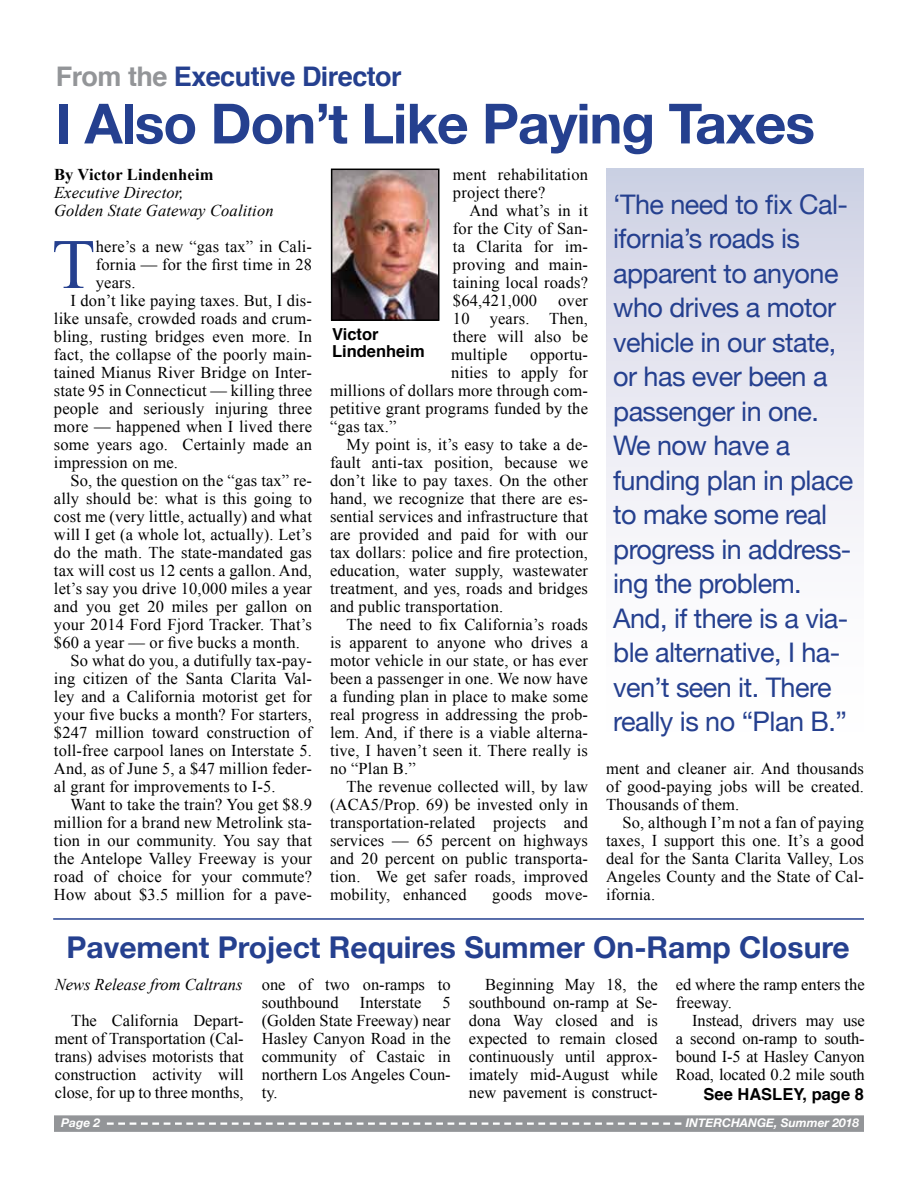
<style>
.page{position:relative;width:918px;height:1188px;background:#fff}
.page>*{position:absolute;margin:0;border:0;box-sizing:border-box;transform-origin:0 0}
.t1{font:70.8px "Times New Roman";color:#25408f}
.t2{font:700 55.5px "Helvetica Neue";letter-spacing:-.02em;color:#25408f}
.t3{font:700 30px "Helvetica Neue";color:#25408f}
.t4{font:27px/34.5px "Helvetica Neue";letter-spacing:-.02em;color:#25408f}
.t5{font:700 27px "Helvetica";letter-spacing:-.02em;color:#25408f}
.t6{font:16.5px/18px "Times New Roman";letter-spacing:.01em;color:#000;text-align:justify}
.t7{font:italic 16.5px/18px "Times New Roman";letter-spacing:.01em;color:#000}
.t8{font:700 16.5px/17.2px "Helvetica";color:#000}
.t9{font:700 16.5px "Times New Roman";letter-spacing:.01em;color:#000}
.t10{font:italic 700 12px "Helvetica Neue";color:#fff}
.s1{color:#939598}
</style>
<div class="page">
<div style="left:54px;top:1115px;width:810px;height:17px;background:#939598"></div>
<svg style="left:107px;top:1123px;width:574px;height:2px"></svg>
<img style="left:334px;top:172px;width:103px;height:146px">
<div style="left:331px;top:169px;width:109px;height:152px;border:2px solid #000"></div>
<div style="left:606px;top:169px;width:258px;height:588px;background:linear-gradient(to bottom,#d1d4e5,#fff)"></div>
<hr style="left:53px;top:918px;width:811px;height:2px;background:#25408f">
<h3 class="t5" style="left:56px;top:54px;width:348px"><span class="s1">From the</span> Executive Director</h3>
<h2 class="t2" style="left:55px;top:80px;width:762px">I Also Don’t Like Paying Taxes</h2>
<p class="t9" style="left:54px;top:163px;width:161px">By Victor Lindenheim</p>
<p class="t7" style="left:54px;top:183px;width:221px">Executive Director,<br>Golden State Gateway Coalition</p>
<h1 class="t1" style="left:52px;top:217px;width:45px">T</h1>
<p class="t6" style="left:96px;top:237px;width:218px">here’s a new “gas tax” in Cali-</p>
<p class="t6" style="left:96px;top:255px;width:218px">fornia — for the first time in 28</p>
<p class="t6" style="left:96px;top:273px;width:41px">years.</p>
<p class="t6" style="left:70px;top:291px;width:243px">I don’t like paying taxes. But, I dis-</p>
<p class="t6" style="left:54px;top:309px;width:259px">like unsafe, crowded roads and crum-</p>
<p class="t6" style="left:54px;top:327px;width:260px">bling, rusting bridges even more. In</p>
<p class="t6" style="left:54px;top:345px;width:260px">fact, the collapse of the poorly main-</p>
<p class="t6" style="left:54px;top:363px;width:259px">tained Mianus River Bridge on Inter-</p>
<p class="t6" style="left:54px;top:381px;width:260px">state 95 in Connecticut — killing three</p>
<p class="t6" style="left:54px;top:399px;width:260px">people and seriously injuring three</p>
<p class="t6" style="left:54px;top:417px;width:260px">more — happened when I lived there</p>
<p class="t6" style="left:54px;top:435px;width:260px">some years ago. Certainly made an</p>
<p class="t6" style="left:54px;top:453px;width:126px">impression on me.</p>
<p class="t6" style="left:70px;top:471px;width:243px">So, the question on the “gas tax” re-</p>
<p class="t6" style="left:54px;top:489px;width:260px">ally should be: what is this going to</p>
<p class="t6" style="left:54px;top:507px;width:260px">cost me (very little, actually) and what</p>
<p class="t6" style="left:54px;top:525px;width:260px">will I get (a whole lot, actually). Let’s</p>
<p class="t6" style="left:54px;top:543px;width:260px">do the math. The state-mandated gas</p>
<p class="t6" style="left:54px;top:561px;width:260px">tax will cost us 12 cents a gallon. And,</p>
<p class="t6" style="left:54px;top:579px;width:260px">let’s say you drive 10,000 miles a year</p>
<p class="t6" style="left:54px;top:597px;width:260px">and you get 20 miles per gallon on</p>
<p class="t6" style="left:54px;top:615px;width:260px">your 2014 Ford Fjord Tracker. That’s</p>
<p class="t6" style="left:54px;top:633px;width:248px">$60 a year — or five bucks a month.</p>
<p class="t6" style="left:70px;top:651px;width:243px">So what do you, a dutifully tax-pay-</p>
<p class="t6" style="left:54px;top:669px;width:260px">ing citizen of the Santa Clarita Val-</p>
<p class="t6" style="left:54px;top:687px;width:260px">ley and a California motorist get for</p>
<p class="t6" style="left:54px;top:705px;width:260px">your five bucks a month? For starters,</p>
<p class="t6" style="left:54px;top:723px;width:260px">$247 million toward construction of</p>
<p class="t6" style="left:54px;top:741px;width:260px">toll-free carpool lanes on Interstate 5.</p>
<p class="t6" style="left:54px;top:759px;width:259px">And, as of June 5, a $47 million feder-</p>
<p class="t6" style="left:54px;top:777px;width:223px">al grant for improvements to I-5.</p>
<p class="t6" style="left:70px;top:795px;width:243px">Want to take the train? You get $8.9</p>
<p class="t6" style="left:54px;top:813px;width:260px">million for a brand new Metrolink sta-</p>
<p class="t6" style="left:54px;top:831px;width:260px">tion in our community. You say that</p>
<p class="t6" style="left:54px;top:849px;width:260px">the Antelope Valley Freeway is your</p>
<p class="t6" style="left:54px;top:867px;width:260px">road of choice for your commute?</p>
<p class="t6" style="left:54px;top:885px;width:260px">How about $3.5 million for a pave-</p>
<p class="t6" style="left:453px;top:165px;width:137px">ment rehabilitation project there?</p>
<p class="t6" style="left:453px;top:201px;width:137px;text-indent:16px">And what’s in it for the City of San&shy;ta Clarita for im&shy;proving and main&shy;taining local roads? $64,421,000</p>
<p class="t6" style="left:451px;top:291px;width:138px;text-indent:107px">over 10 years. Then, there will also be multiple</p>
<p class="t8" style="left:332px;top:326px;width:94px">Victor<br>Lindenheim</p>
<p class="t6" style="left:530px;top:345px;width:59px">opportu-</p>
<p class="t6" style="left:451px;top:363px;width:138px">nities to apply for</p>
<p class="t6" style="left:330px;top:381px;width:260px">millions of dollars more through com-</p>
<p class="t6" style="left:330px;top:399px;width:260px">petitive grant programs funded by the</p>
<p class="t6" style="left:330px;top:417px;width:68px">“gas tax.”</p>
<p class="t6" style="left:347px;top:435px;width:243px">My point is, it’s easy to take a de-</p>
<p class="t6" style="left:330px;top:453px;width:260px">fault anti-tax position, because we</p>
<p class="t6" style="left:330px;top:471px;width:260px">don’t like to pay taxes. On the other</p>
<p class="t6" style="left:330px;top:489px;width:260px">hand, we recognize that there are es-</p>
<p class="t6" style="left:330px;top:507px;width:260px">sential services and infrastructure that</p>
<p class="t6" style="left:330px;top:525px;width:260px">are provided and paid for with our</p>
<p class="t6" style="left:330px;top:543px;width:260px">tax dollars: police and fire protection,</p>
<p class="t6" style="left:330px;top:561px;width:260px">education, water supply, wastewater</p>
<p class="t6" style="left:330px;top:579px;width:260px">treatment, and yes, roads and bridges</p>
<p class="t6" style="left:330px;top:597px;width:175px">and public transportation.</p>
<p class="t6" style="left:347px;top:615px;width:243px">The need to fix California’s roads</p>
<p class="t6" style="left:330px;top:633px;width:260px">is apparent to anyone who drives a</p>
<p class="t6" style="left:330px;top:651px;width:260px">motor vehicle in our state, or has ever</p>
<p class="t6" style="left:330px;top:669px;width:259px">been a passenger in one. We now have</p>
<p class="t6" style="left:330px;top:687px;width:260px">a funding plan in place to make some</p>
<p class="t6" style="left:330px;top:705px;width:260px">real progress in addressing the prob-</p>
<p class="t6" style="left:330px;top:723px;width:260px">lem. And, if there is a viable alterna-</p>
<p class="t6" style="left:330px;top:741px;width:260px">tive, I haven’t seen it. There really is</p>
<p class="t6" style="left:330px;top:759px;width:87px">no “Plan B.”</p>
<p class="t6" style="left:347px;top:777px;width:243px">The revenue collected will, by law</p>
<p class="t6" style="left:330px;top:795px;width:260px">(ACA5/Prop. 69) be invested only in</p>
<p class="t6" style="left:330px;top:813px;width:260px">transportation-related projects and</p>
<p class="t6" style="left:330px;top:831px;width:260px">services — 65 percent on highways</p>
<p class="t6" style="left:330px;top:849px;width:260px">and 20 percent on public transporta-</p>
<p class="t6" style="left:330px;top:867px;width:260px">tion. We get safer roads, improved</p>
<p class="t6" style="left:330px;top:885px;width:138px">mobility, enhanced</p>
<p class="t6" style="left:492px;top:885px;width:97px">goods move-</p>
<p class="t4" style="left:613px;top:188px;width:242px">‘The need to fix Cal&shy;ifornia’s roads is apparent to anyone who drives a motor vehicle in our state, or has ever been a passenger in one.<br>We now have a funding plan in place to make some real progress in address&shy;ing the problem.<br>And, if there is a via&shy;ble alternative, I ha&shy;ven’t seen it. There really is no “Plan B.”</p>
<p class="t6" style="left:606px;top:759px;width:260px">ment and cleaner air. And thousands of good-paying jobs will be created.<br>Thousands of them.</p>
<p class="t6" style="left:606px;top:813px;width:260px;text-indent:16px">So, although I’m not a fan of paying taxes, I support this one. It’s a good deal for the Santa Clarita Valley, Los Angeles County and the State of Cal&shy;ifornia.</p>
<h3 class="t3" style="left:67px;top:924px;width:785px">Pavement Project Requires Summer On-Ramp Closure</h3>
<p class="t7" style="left:55px;top:975px;width:189px">News Release from Caltrans</p>
<p class="t6" style="left:55px;top:1011px;width:191px;text-indent:16px">The California Depart&shy;ment of Transportation (Cal&shy;trans) advises motorists that construction activity will close, for up to three months,</p>
<p class="t6" style="left:262px;top:975px;width:191px">one of two on-ramps to southbound</p>
<p class="t6" style="left:262px;top:993px;width:191px;text-indent:181px">5 (Golden State Freeway) near Hasley Canyon Road in the community of Castaic in northern Los Angeles Coun&shy;ty.</p>
<p class="t6" style="left:360px;top:993px;width:63px">Interstate</p>
<p class="t6" style="left:469px;top:975px;width:191px;text-indent:16px">Beginning May 18, the southbound on-ramp at Se&shy;dona Way closed and is expected to remain closed continuously until approx&shy;imately mid-August while new pavement is construct-</p>
<p class="t6" style="left:676px;top:975px;width:190px">ed where the ramp enters the freeway.</p>
<p class="t6" style="left:676px;top:1011px;width:191px;text-indent:16px">Instead, drivers may use a second on-ramp to south&shy;bound I-5 at Hasley Canyon Road, located 0.2 mile south</p>
<p class="t8" style="left:704px;top:1086px;width:162px">See HASLEY, page 8</p>
<p class="t10" style="left:61px;top:1113px;width:41px">Page 2</p>
<p class="t10" style="left:686px;top:1113px;width:175px">INTERCHANGE, Summer 2018</p>
</div>
